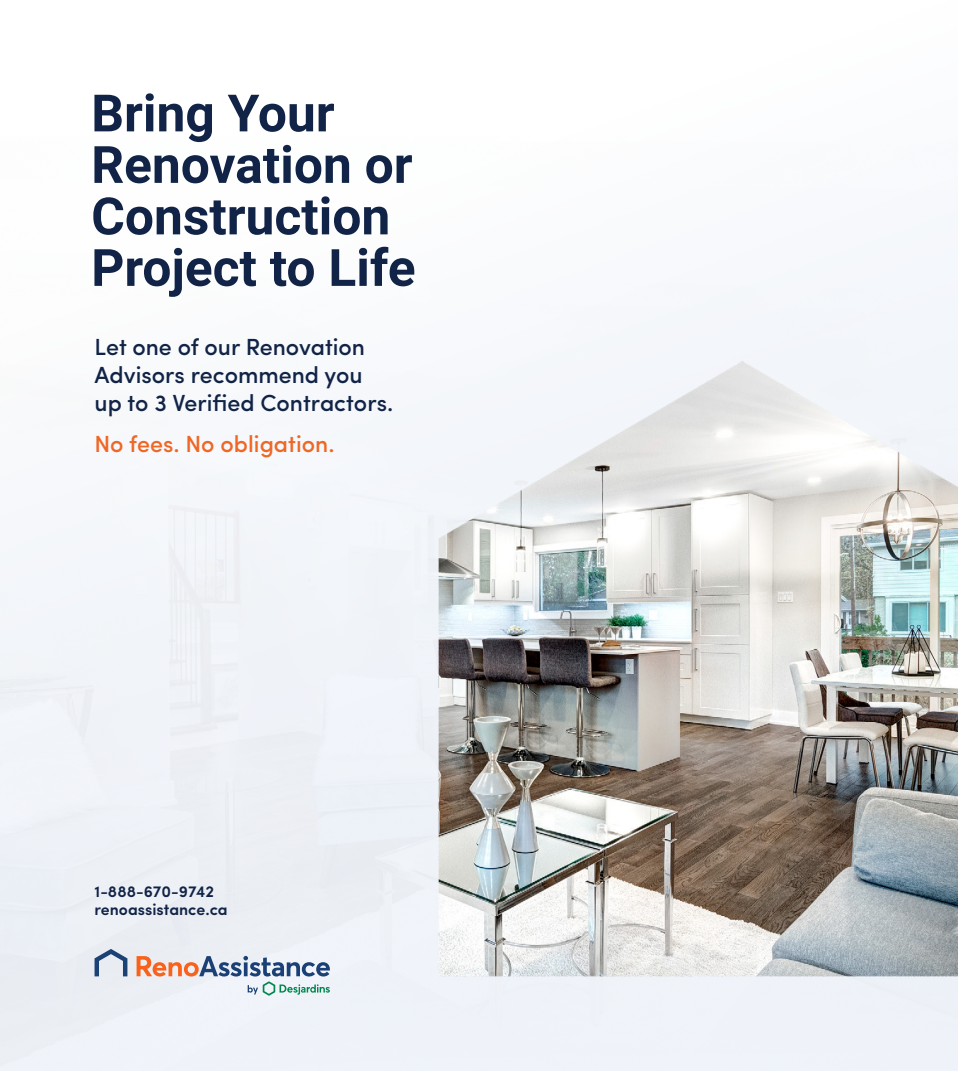
<style>
.page{position:relative;width:958px;height:1071px;background:#fff}
.page>*{position:absolute;margin:0;border:0;box-sizing:border-box;transform-origin:0 0}
.t1{font:700 51.45px/51.4px "Roboto";color:#112447}
.t2{font:500 23.45px/28.2px "Sofia Pro";color:#112447}
.t3{font:500 23.45px "Sofia Pro";color:#ef6725}
.t4{font:600 16.1px/18px "Sofia Pro";color:#112447}
</style>
<div class="page">
<img style="left:0;top:222px;width:958px;height:849px">
<svg style="left:95px;top:949px;width:32px;height:27px"></svg>
<svg style="left:137px;top:956px;width:193px;height:40px"></svg>
<h1 class="t1" style="left:91px;top:85px;width:326px">Bring Your<br>Renovation or<br>Construction<br>Project to Life</h1>
<p class="t2" style="left:95px;top:331px;width:300px">Let one of our Renovation<br>Advisors recommend you up to 3 Verified Contractors.</p>
<p class="t3" style="left:95px;top:426px;width:241px">No fees. No obligation.</p>
<p class="t4" style="left:94px;top:881px;width:135px">1-888-670-9742 renoassistance.ca</p>
</div>
